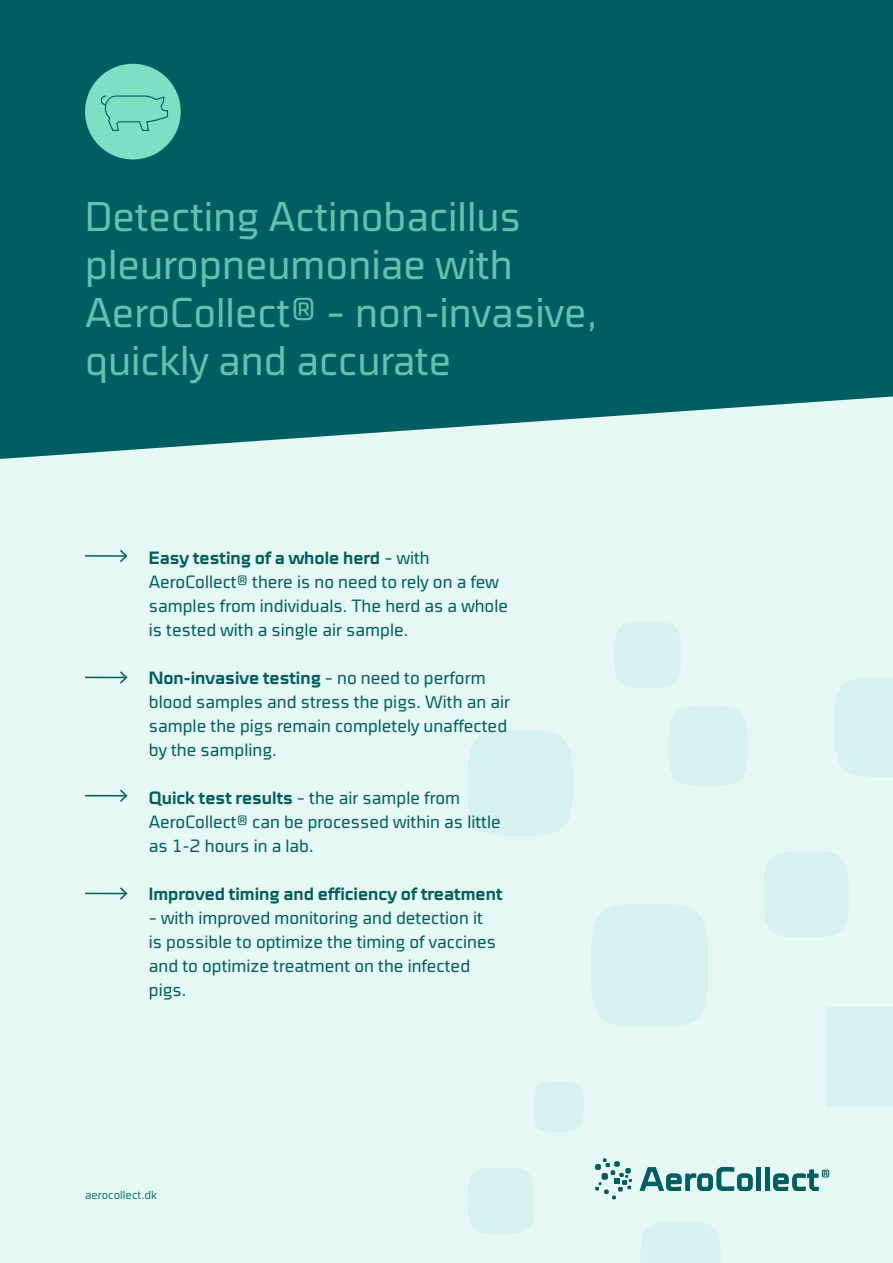
<style>
.page{position:relative;width:893px;height:1263px;background:#fff}
.page>*{position:absolute;margin:0;border:0;box-sizing:border-box;transform-origin:0 0}
.t1{font:300 condensed 42px/48px "Cube OT";color:#60c3ad}
.t2{font:300 condensed 18px/24px "Cube OT";color:#005e63}
.t3{font:700 18px "Cube OT";color:#005e63}
.t4{font:300 condensed 12px "Cube OT";color:#005e63}
.s1{font-weight:700;font-stretch:normal}
</style>
<div class="page">
<div style="left:0;top:344px;width:893px;height:919px;background:#e5f8f3"></div>
<svg style="left:591px;top:904px;width:117px;height:123px"></svg>
<svg style="left:765px;top:852px;width:82px;height:85px"></svg>
<div style="left:614px;top:622px;width:67px;height:66px;background:#d7f2ec;border-radius:25px"></div>
<div style="left:468px;top:1168px;width:66px;height:66px;background:#d7f2ec;border-radius:25px"></div>
<div style="left:641px;top:1222px;width:79px;height:41px;background:#d7f2ec"></div>
<div style="left:591px;top:907px;width:117px;height:117px;background:#d7f2ec;border-radius:45px"></div>
<div style="left:835px;top:677px;width:58px;height:100px;background:#d7f2ec"></div>
<div style="left:669px;top:707px;width:78px;height:79px;background:#d7f2ec;border-radius:30px"></div>
<div style="left:764px;top:852px;width:85px;height:85px;background:#d7f2ec;border-radius:32px"></div>
<div style="left:534px;top:1082px;width:49px;height:50px;background:#d7f2ec;border-radius:19px"></div>
<div style="left:468px;top:730px;width:104px;height:105px;background:#d7f2ec;border-radius:40px"></div>
<div style="left:826px;top:1007px;width:67px;height:100px;background:#d7f2ec"></div>
<svg style="left:0;top:0;width:893px;height:459px;background:#0f686d"></svg>
<hr style="left:85px;top:555px;width:41px;height:2px;background:#005e63">
<svg style="left:120px;top:550px;width:8px;height:12px"></svg>
<hr style="left:85px;top:677px;width:41px;height:1px;background:#005e63">
<svg style="left:120px;top:671px;width:8px;height:13px"></svg>
<hr style="left:85px;top:795px;width:41px;height:1px;background:#005e63">
<svg style="left:120px;top:790px;width:8px;height:12px"></svg>
<hr style="left:85px;top:893px;width:41px;height:1px;background:#005e63">
<svg style="left:120px;top:887px;width:8px;height:13px"></svg>
<div style="left:85px;top:64px;width:96px;height:95px;background:#7ce0c3;border-radius:50%"></div>
<svg style="left:100px;top:95px;width:69px;height:36px"></svg>
<svg style="left:640px;top:1167px;width:113px;height:24px"></svg>
<div style="left:756px;top:1167px;width:5px;height:24px;background:#005e63"></div>
<hr style="left:765px;top:1167px;width:4px;height:24px;background:#005e63">
<svg style="left:595px;top:1158px;width:37px;height:41px"></svg>
<svg style="left:773px;top:1169px;width:56px;height:22px"></svg>
<h1 class="t1" style="left:85px;top:192px;width:514px">Detecting Actinobacillus pleuropneumoniae with<br>AeroCollect® – non-invasive, quickly and accurate</h1>
<p class="t2" style="left:149px;top:546px;width:361px"><span class="s1">Easy testing of a whole herd</span> – with AeroCollect® there is no need to rely on a few samples from individuals. The herd as a whole is tested with a single air sample.</p>
<p class="t2" style="left:149px;top:666px;width:363px"><span class="s1">Non-invasive testing</span> – no need to perform blood samples and stress the pigs. With an air sample the pigs remain completely unaffected by the sampling.</p>
<p class="t2" style="left:149px;top:786px;width:353px"><span class="s1">Quick test results</span> – the air sample from<br>AeroCollect® can be processed within as little as 1-2 hours in a lab.</p>
<p class="t3" style="left:149px;top:883px;width:355px">Improved timing and efficiency of treatment</p>
<p class="t2" style="left:149px;top:906px;width:349px">– with improved monitoring and detection it is possible to optimize the timing of vaccines and to optimize treatment on the infected pigs.</p>
<p class="t4" style="left:85px;top:1188px;width:73px">aerocollect.dk</p>
</div>
